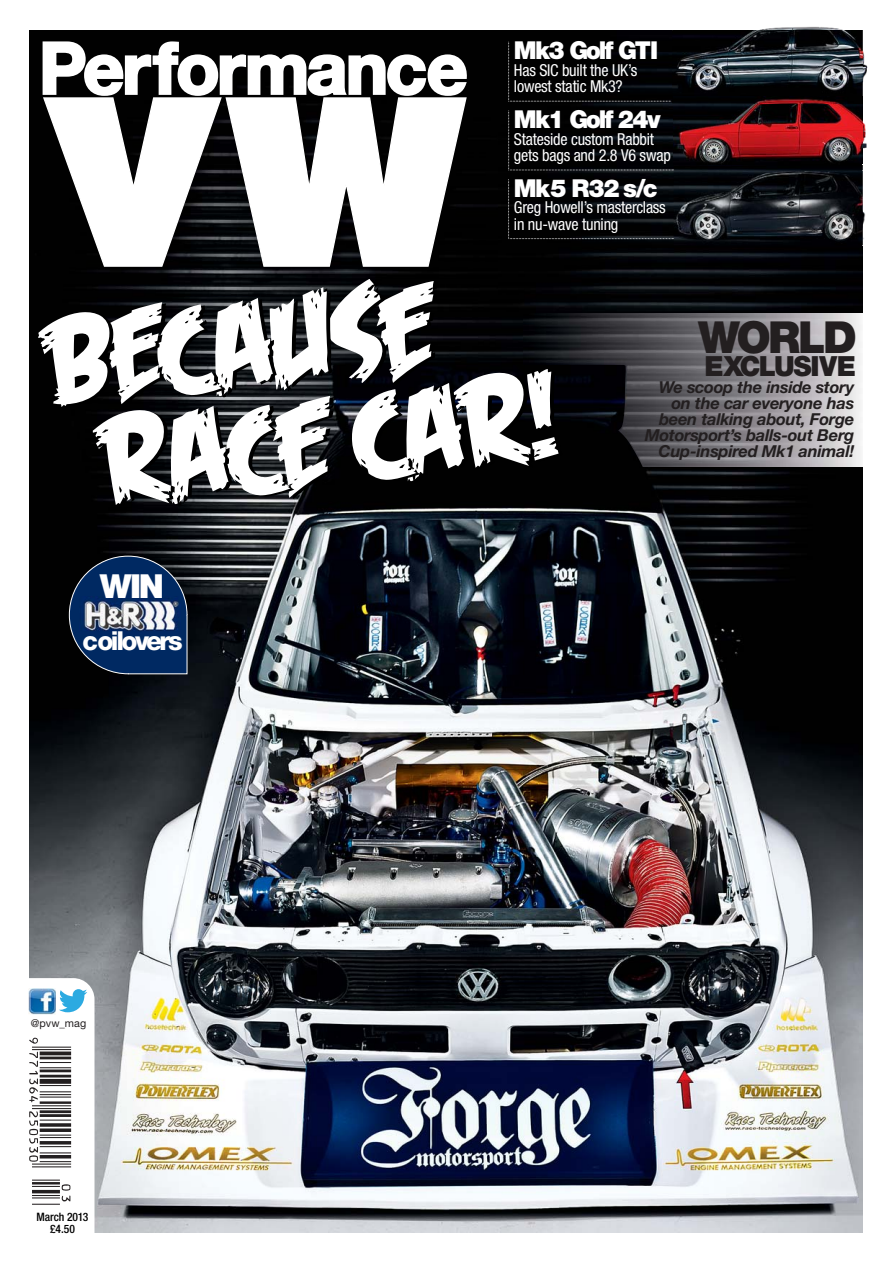
<style>
.page{position:relative;width:893px;height:1263px;background:#fff}
.page>*{position:absolute;margin:0;border:0;box-sizing:border-box;transform-origin:0 0}
.t1{font:900 44.25px "Helvetica Neue";letter-spacing:-.065em;color:#231f20}
.t2{font:900 33.15px "Helvetica Neue";color:#fff}
.t3{font:900 27.75px "Helvetica Neue";letter-spacing:-.045em;color:#231f20}
.t4{font:800 26.25px "Helvetica Neue";letter-spacing:-.1em;color:#fff}
.t5{font:900 24.75px "Helvetica Neue";letter-spacing:-.065em;color:#fff}
.t6{font:condensed 16.5px/16.5px "Helvetica Neue";letter-spacing:-.015em;color:#fff}
.t7{font:italic 700 16.5px/16px "Helvetica Neue";letter-spacing:-.015em;color:#231f20;text-align:right}
.t8{font:500 condensed 11.55px/11.6px "Helvetica Neue";letter-spacing:-.005em;color:#000;text-align:center}
.t9{font:10.8px "Helvetica Neue";color:#231f20}
</style>
<div class="page">
<img style="left:30px;top:30px;width:833px;height:1203px">
<img style="left:29px;top:31px;width:468px;height:266px">
<svg style="left:43px;top:41px;width:424px;height:226px"></svg>
<svg style="left:508px;top:42px;width:163px;height:60px"></svg>
<img style="left:863px;top:51px;width:5px;height:31px">
<img style="left:672px;top:26px;width:191px;height:78px">
<svg style="left:28px;top:978px;width:66px;height:255px"></svg>
<div style="left:69px;top:556px;width:118px;height:118px;background:#002962;border-radius:59px"></div>
<img style="left:84px;top:600px;width:15px;height:31px">
<img style="left:562px;top:314px;width:301px;height:153px">
<img style="left:99px;top:364px;width:758px;height:844px">
<svg style="left:38px;top:279px;width:524px;height:227px"></svg>
<img style="left:673px;top:171px;width:193px;height:75px">
<svg style="left:508px;top:179px;width:166px;height:60px"></svg>
<img style="left:674px;top:97px;width:193px;height:74px">
<svg style="left:863px;top:97px;width:4px;height:7px"></svg>
<svg style="left:863px;top:165px;width:4px;height:6px"></svg>
<svg style="left:508px;top:111px;width:167px;height:60px"></svg>
<h2 class="t2" style="left:100px;top:574px;width:66px">WIN</h2>
<h3 class="t4" style="left:83px;top:632px;width:101px">coilovers</h3>
<p class="t9" style="left:31px;top:1019px;width:57px">@pvw_mag</p>
<p class="t8" style="left:36px;top:1212px;width:54px">March 2013 £4.50</p>
<h3 class="t5" style="left:514px;top:42px;width:146px">Mk3 Golf GTI</h3>
<p class="t6" style="left:514px;top:63px;width:125px">Has SIC built the UK’s lowest static Mk3?</p>
<h3 class="t5" style="left:514px;top:111px;width:148px">Mk1 Golf 24v</h3>
<p class="t6" style="left:514px;top:132px;width:158px">Stateside custom Rabbit gets bags and 2.8 V6 swap</p>
<h3 class="t5" style="left:514px;top:179px;width:145px">Mk5 R32 s/c</h3>
<p class="t6" style="left:514px;top:201px;width:153px">Greg Howell’s masterclass in nu-wave tuning</p>
<h1 class="t1" style="left:698px;top:321px;width:160px">WORLD</h1>
<h3 class="t3" style="left:704px;top:356px;width:153px">EXCLUSIVE</h3>
<p class="t7" style="left:645px;top:380px;width:211px">We scoop the inside story on the car everyone has been talking about, Forge<br>Motorsport’s balls-out Berg<br>Cup-inspired Mk1 animal!</p>
</div>
